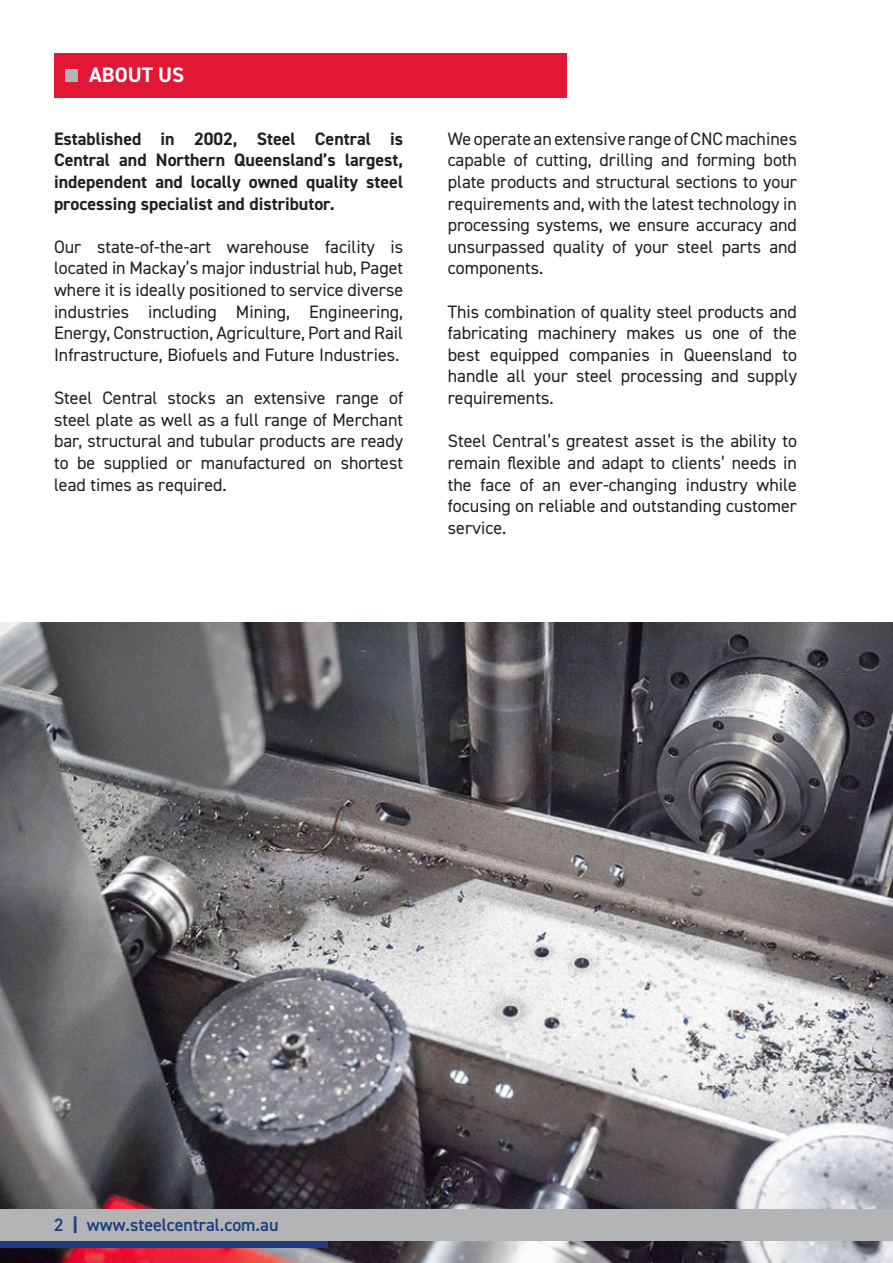
<style>
.page{position:relative;width:893px;height:1263px;background:#fff}
.page>*{position:absolute;margin:0;border:0;box-sizing:border-box;transform-origin:0 0}
.t1{font:700 21px "DIN2014";color:#fff}
.t2{font:18px/21.6px "DIN2014";color:#231f20;text-align:justify}
.t3{font:700 18px/21.6px "DIN2014";color:#231f20;text-align:justify}
.t4{font:600 18px "DIN2014";color:#1f3f7c}
.s1{font-weight:800}
</style>
<div class="page">
<div style="left:54px;top:53px;width:513px;height:44px;background:#e21736"></div>
<div style="left:65px;top:69px;width:13px;height:13px;background:#b2b4b6"></div>
<img style="left:0;top:622px;width:893px;height:641px">
<div style="left:0;top:1221px;width:327px;height:27px;background:#1f3f7c"></div>
<div style="left:0;top:1209px;width:893px;height:31px;background:#b2b4b6"></div>
<p class="t1" style="left:89px;top:61px;width:97px">ABOUT US</p>
<p class="t3" style="left:54px;top:128px;width:351px">Established in 2002, Steel Central is Central and Northern Queensland’s largest, independent and locally owned quality steel processing specialist and distributor.</p>
<p class="t2" style="left:54px;top:236px;width:351px">Our state-of-the-art warehouse facility is located in Mackay’s major industrial hub, Paget where it is ideally positioned to service diverse industries including Mining, Engineering, Energy, Construction, Agriculture, Port and Rail Infrastructure, Biofuels and Future Industries.</p>
<p class="t2" style="left:54px;top:387px;width:351px">Steel Central stocks an extensive range of steel plate as well as a full range of Merchant bar, structural and tubular products are ready to be supplied or manufactured on shortest lead times as required.</p>
<p class="t2" style="left:448px;top:128px;width:351px">We operate an extensive range of CNC machines capable of cutting, drilling and forming both plate products and structural sections to your requirements and, with the latest technology in processing systems, we ensure accuracy and unsurpassed quality of your steel parts and components.</p>
<p class="t2" style="left:448px;top:300px;width:351px">This combination of quality steel products and fabricating machinery makes us one of the best equipped companies in Queensland to handle all your steel processing and supply requirements.</p>
<p class="t2" style="left:448px;top:430px;width:351px">Steel Central’s greatest asset is the ability to remain flexible and adapt to clients’ needs in the face of an ever-changing industry while focusing on reliable and outstanding customer service.</p>
<p class="t4" style="left:54px;top:1212px;width:226px">2 <span class="s1">|</span> www.steelcentral.com.au</p>
</div>
